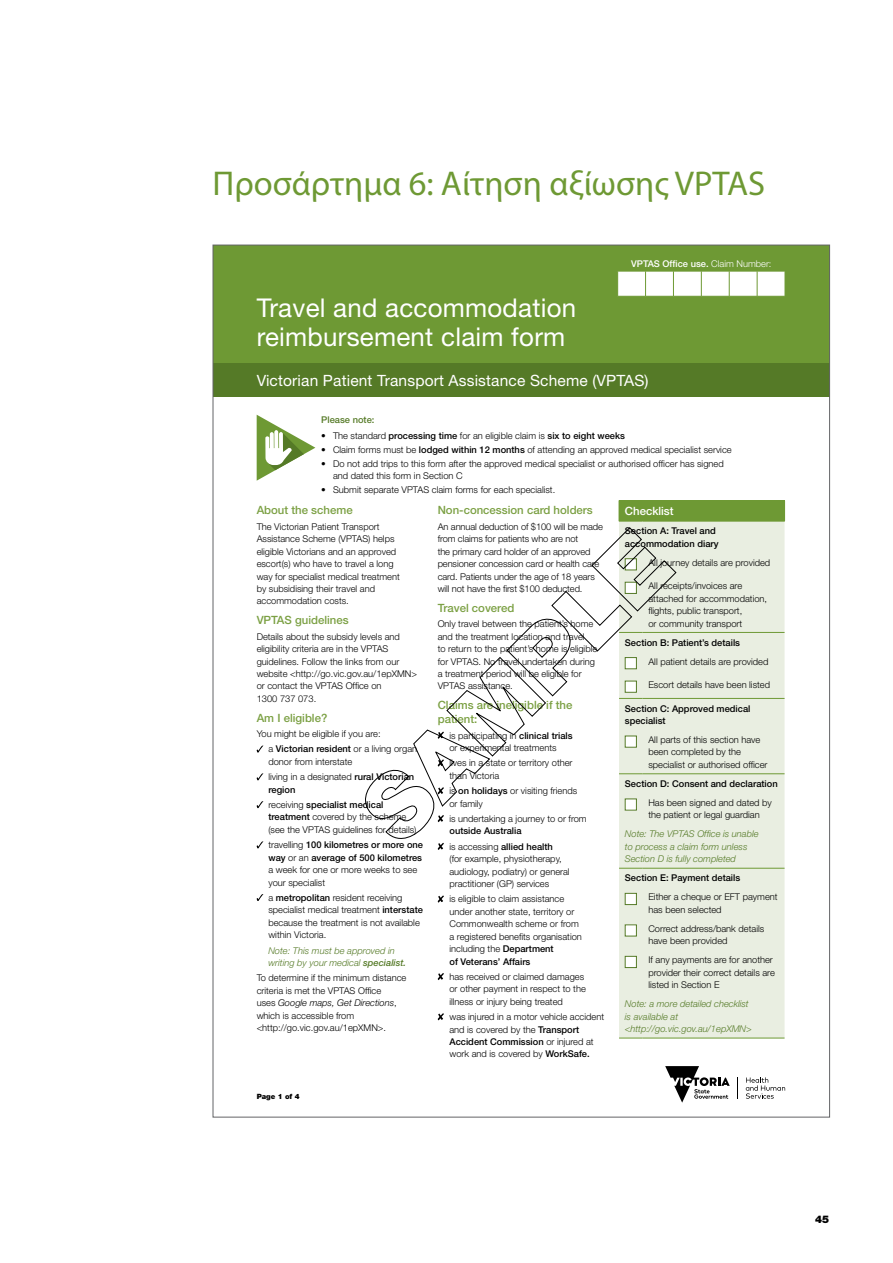
<style>
.page{position:relative;width:893px;height:1263px;background:#fff}
.page>*{position:absolute;margin:0;border:0;box-sizing:border-box;transform-origin:0 0}
.t1{font:34.5px "Myriad Pro";color:#6e9934}
.t2{font:25.95px/29px "Helvetica Neue LT";letter-spacing:.01em;color:#fff}
.t3{font:15.6px "Helvetica Neue LT";letter-spacing:.01em;color:#fff}
.t4{font:500 11.4px/14px "Helvetica Neue LT";color:#7ba043}
.t5{font:500 11.4px "Helvetica Neue LT";color:#fff}
.t6{font:900 10.5px "Helvetica Neue LT";color:#000}
.t7{font:300 9.3px/12.5px "Helvetica Neue LT";color:#000}
.t8{font:500 9.3px/15.3px "Helvetica Neue LT";color:#000}
.t9{font:italic 300 9.3px/12.5px "Helvetica Neue LT";color:#557a27}
.t10{font:500 9.3px "Helvetica Neue LT";color:#fff}
.t11{font:500 9.3px "Helvetica Neue LT";color:#557a27}
.t12{font:900 7.2px "Helvetica Neue LT";color:#000}
.s1{font-weight:300}
.s2{font-weight:500}
.s3{font-family:"Helvetica Neue LT Std";font-weight:500}
.s4{font-style:italic}
</style>
<div class="page">
<div style="left:213px;top:245px;width:616px;height:135px;background:#6e9934"></div>
<div style="left:213px;top:363px;width:616px;height:34px;background:#557a27"></div>
<svg style="left:257px;top:745px;width:6px;height:7px"></svg>
<svg style="left:257px;top:773px;width:6px;height:7px"></svg>
<svg style="left:257px;top:801px;width:6px;height:7px"></svg>
<svg style="left:257px;top:841px;width:6px;height:7px"></svg>
<svg style="left:257px;top:894px;width:6px;height:7px"></svg>
<svg style="left:438px;top:895px;width:6px;height:8px"></svg>
<svg style="left:438px;top:973px;width:6px;height:7px"></svg>
<svg style="left:438px;top:1013px;width:6px;height:7px"></svg>
<svg style="left:617px;top:271px;width:168px;height:26px;background:#eff4e9"></svg>
<svg style="left:257px;top:415px;width:58px;height:66px"></svg>
<svg style="left:737px;top:1077px;width:1px;height:22px"></svg>
<svg style="left:665px;top:1066px;width:65px;height:37px"></svg>
<svg style="left:746px;top:1077px;width:39px;height:22px"></svg>
<div style="left:619px;top:500px;width:165px;height:21px;background:#6e9934"></div>
<div style="left:619px;top:522px;width:165px;height:516px;background:#e9eee1"></div>
<hr style="left:642px;top:632px;width:142px;height:1px;background:#6e9934">
<hr style="left:642px;top:698px;width:142px;height:1px;background:#6e9934">
<hr style="left:642px;top:773px;width:142px;height:1px;background:#6e9934">
<svg style="left:619px;top:868px;width:23px;height:1px"></svg>
<hr style="left:642px;top:868px;width:142px;height:1px;background:#6e9934">
<hr style="left:642px;top:500px;width:143px;height:1px;background:#6e9934">
<svg style="left:784px;top:501px;width:1px;height:20px"></svg>
<hr style="left:642px;top:521px;width:143px;height:1px;background:#6e9934">
<svg style="left:619px;top:1038px;width:23px;height:1px"></svg>
<hr style="left:642px;top:1038px;width:142px;height:1px;background:#6e9934">
<div style="left:625px;top:893px;width:11px;height:11px;background:#fff"></div>
<div style="left:625px;top:893px;width:12px;height:12px;border:1px solid #557a27"></div>
<div style="left:625px;top:925px;width:11px;height:11px;background:#fff"></div>
<div style="left:625px;top:924px;width:12px;height:12px;border:1px solid #557a27"></div>
<div style="left:625px;top:956px;width:11px;height:11px;background:#fff"></div>
<div style="left:625px;top:956px;width:12px;height:12px;border:1px solid #557a27"></div>
<svg style="left:365px;top:500px;width:312px;height:350px"></svg>
<h1 class="t1" style="left:213px;top:163px;width:554px">Προσάρτημα 6: Αίτηση αξίωσης VPTAS</h1>
<h2 class="t2" style="left:257px;top:293px;width:321px">Travel and accommodation reimbursement claim form</h2>
<p class="t10" style="left:631px;top:258px;width:142px">VPTAS Office use. <span class="s1">Claim Number:</span></p>
<h3 class="t3" style="left:257px;top:371px;width:393px">Victorian Patient Transport Assistance Scheme (VPTAS)</h3>
<p class="t11" style="left:321px;top:415px;width:55px">Please note:</p>
<p class="t7" style="left:321px;top:429px;width:305px">• The standard <span class="s2">processing time</span> for an eligible claim is <span class="s2">six to eight weeks</span></p>
<p class="t7" style="left:321px;top:443px;width:412px">• Claim forms must be <span class="s2">lodged within 12 months</span> of attending an approved medical specialist service</p>
<p class="t7" style="left:333px;top:457px;width:392px;text-indent:-12px">• Do not add trips to this form after the approved medical specialist or authorised officer has signed and dated this form in Section C</p>
<p class="t7" style="left:321px;top:483px;width:236px">• Submit separate VPTAS claim forms for each specialist.</p>
<p class="t4" style="left:257px;top:503px;width:98px">About the scheme</p>
<p class="t7" style="left:257px;top:520px;width:145px">The Victorian Patient Transport<br>Assistance Scheme (VPTAS) helps eligible Victorians and an approved escort(s) who have to travel a long way for specialist medical treatment by subsidising their travel and accommodation costs.</p>
<p class="t4" style="left:257px;top:613px;width:94px">VPTAS guidelines</p>
<p class="t7" style="left:257px;top:630px;width:162px">Details about the subsidy levels and eligibility criteria are in the VPTAS guidelines. Follow the links from our website &lt;http://go.vic.gov.au/1epXMN&gt; or contact the VPTAS Office on<br>1300 737 073.</p>
<p class="t4" style="left:257px;top:710px;width:72px">Am I eligible?</p>
<p class="t7" style="left:268px;top:726px;width:150px;line-height:15.3px;text-indent:-12px">You might be eligible if you are:<br>a <span class="s2">Victorian resident</span> or a living organ</p>
<p class="t7" style="left:268px;top:754px;width:147px;line-height:15.3px">donor from interstate<br>living in a designated <span class="s2">rural Victorian</span></p>
<p class="t8" style="left:268px;top:781px;width:117px">region<br><span class="s1">receiving</span> specialist medical</p>
<p class="t7" style="left:268px;top:811px;width:150px"><span class="s2">treatment</span> covered by the scheme (see the VPTAS guidelines for details)</p>
<p class="t7" style="left:268px;top:838px;width:156px">travelling <span class="s2">100 kilometres or more one way</span> or an <span class="s2">average of 500 kilometres </span>a week for one or more weeks to see your specialist</p>
<p class="t7" style="left:268px;top:891px;width:156px">a <span class="s2">metropolitan</span> resident receiving specialist medical treatment <span class="s2">interstate </span>because the treatment is not available within Victoria.</p>
<p class="t9" style="left:268px;top:944px;width:139px">Note: This must be approved in writing by your medical <span class="s3">specialist.</span></p>
<p class="t7" style="left:257px;top:971px;width:151px">To determine if the minimum distance criteria is met the VPTAS Office<br>uses <span class="s4">Google maps, Get Directions</span>, which is accessible from &lt;http://go.vic.gov.au/1epXMN&gt;.</p>
<p class="t4" style="left:438px;top:503px;width:157px">Non-concession card holders</p>
<p class="t7" style="left:438px;top:520px;width:167px">An annual deduction of $100 will be made from claims for patients who are not<br>the primary card holder of an approved pensioner concession card or health care card. Patients under the age of 18 years will not have the first $100 deducted.</p>
<p class="t4" style="left:438px;top:601px;width:78px">Travel covered</p>
<p class="t7" style="left:438px;top:617px;width:161px">Only travel between the patient’s home and the treatment location and travel<br>to return to the patient’s home is eligible for VPTAS. No travel undertaken during a treatment period will be eligible for VPTAS assistance.</p>
<p class="t4" style="left:438px;top:698px;width:136px">Claims are ineligible if the patient:</p>
<p class="t7" style="left:449px;top:729px;width:125px">is participating in <span class="s2">clinical trials </span>or experimental treatments</p>
<p class="t7" style="left:449px;top:757px;width:125px">lives in a state or territory other than Victoria</p>
<p class="t7" style="left:449px;top:784px;width:129px">is <span class="s2">on holidays</span> or visiting friends or family</p>
<p class="t7" style="left:449px;top:812px;width:139px">is undertaking a journey to or from</p>
<p class="t8" style="left:449px;top:823px;width:105px">outside Australia<br><span class="s1">is accessing</span> allied health</p>
<p class="t7" style="left:449px;top:852px;width:122px">(for example, physiotherapy, audiology, podiatry) or general practitioner (GP) services</p>
<p class="t7" style="left:449px;top:893px;width:134px">is eligible to claim assistance under another state, territory or<br>Commonwealth scheme or from a registered benefits organisation including the <span class="s2">Department<br>of Veterans’ Affairs</span></p>
<p class="t7" style="left:449px;top:970px;width:138px">has received or claimed damages or other payment in respect to the illness or injury being treated</p>
<p class="t7" style="left:449px;top:1010px;width:156px">was injured in a motor vehicle accident and is covered by the <span class="s2">Transport Accident Commission</span> or injured at work and is covered by <span class="s2">WorkSafe.</span></p>
<p class="t5" style="left:625px;top:504px;width:50px">Checklist</p>
<p class="t8" style="left:625px;top:525px;width:95px;line-height:12.5px">Section A: Travel and accommodation diary</p>
<p class="t7" style="left:648px;top:556px;width:123px">All journey details are provided</p>
<p class="t7" style="left:648px;top:579px;width:120px">All receipts/invoices are attached for accommodation, flights, public transport,<br>or community transport</p>
<p class="t8" style="left:625px;top:634px;width:117px">Section B: Patient’s details</p>
<p class="t7" style="left:648px;top:655px;width:122px">All patient details are provided</p>
<p class="t7" style="left:648px;top:678px;width:123px">Escort details have been listed</p>
<p class="t8" style="left:625px;top:702px;width:127px;line-height:12.5px">Section C: Approved medical specialist</p>
<p class="t7" style="left:648px;top:733px;width:121px">All parts of this section have been completed by the specialist or authorised officer</p>
<p class="t8" style="left:625px;top:776px;width:154px">Section D: Consent and declaration</p>
<p class="t7" style="left:648px;top:796px;width:125px">Has been signed and dated by the patient or legal guardian</p>
<p class="t9" style="left:625px;top:828px;width:135px">Note: The VPTAS Office is unable to process a claim form unless<br>Section D is fully completed</p>
<p class="t8" style="left:625px;top:870px;width:117px">Section E: Payment details</p>
<p class="t7" style="left:648px;top:891px;width:131px">Either a cheque or EFT payment has been selected</p>
<p class="t7" style="left:648px;top:922px;width:117px">Correct address/bank details have been provided</p>
<p class="t7" style="left:648px;top:954px;width:128px">If any payments are for another provider their correct details are listed in Section E</p>
<p class="t9" style="left:625px;top:998px;width:128px">Note: a more detailed checklist is available at &lt;http://go.vic.gov.au/1epXMN&gt;</p>
<p class="t12" style="left:257px;top:1092px;width:45px">Page 1 of 4</p>
<p class="t6" style="left:815px;top:1212px;width:16px">45</p>
</div>
